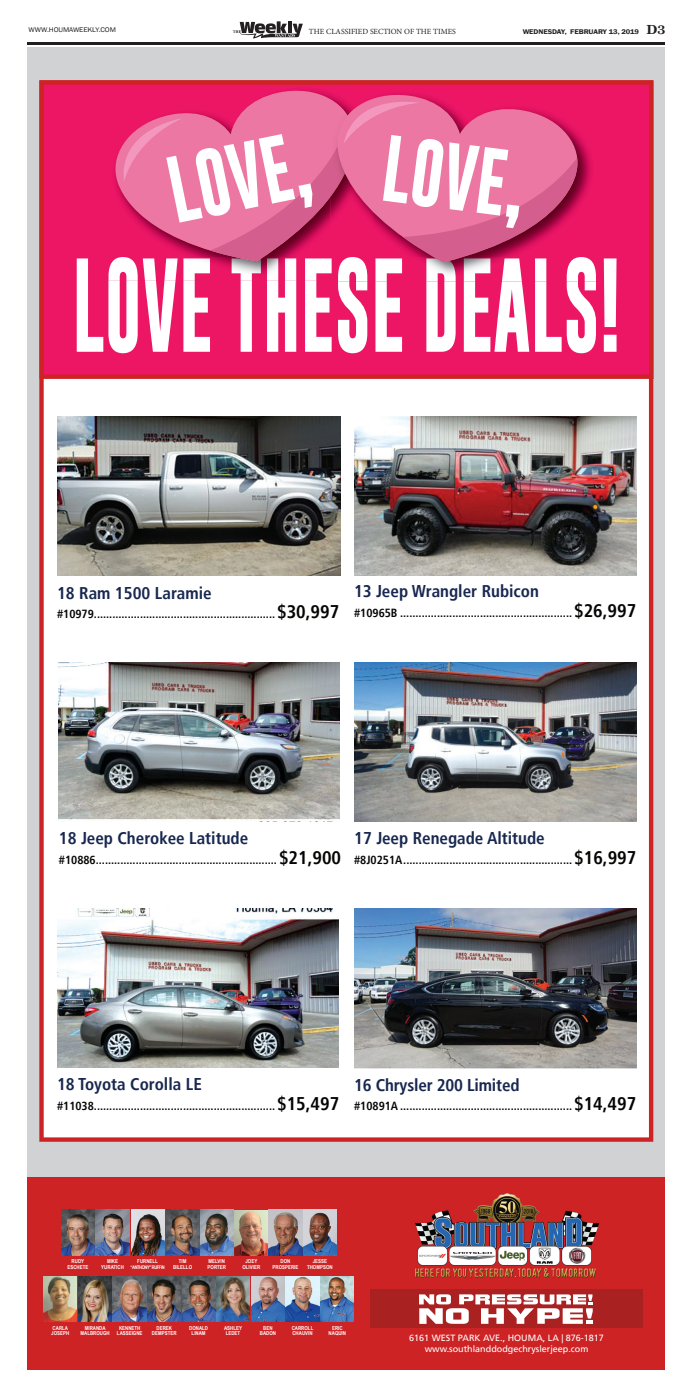
<style>
.page{position:relative;width:693px;height:1386px;background:#fff}
.page>*{position:absolute;margin:0;border:0;box-sizing:border-box;transform-origin:0 0}
.t1{font:700 95.46px "Gobold";color:#fff;scale:.73 1}
.t2{font:700 67.81px "Gobold";color:#fff;scale:.91 1}
.t3{font:700 67.64px "Gobold";color:#fff;scale:.91 1}
.t4{font:700 condensed 17.06px "Frutiger LT";color:#17274f}
.t5{font:700 condensed 11.81px "Frutiger LT";color:#040503}
.t6{font:9.01px/10.8px "Frutiger LT";color:#fff;text-align:center}
.t7{font:7.88px "Minion Pro";color:#231f20}
.t8{font:600 7px "Franklin Gothic";letter-spacing:-.01em;color:#231f20;scale:1.1 1}
.t9{font:7px "Franklin Gothic";letter-spacing:-.01em;color:#231f20;scale:1.1 1}
.t10{font:700 5.42px/5.4px "Arial Narrow";color:#fff;text-align:center}
.t11{font:700 4.99px "Arial Narrow";letter-spacing:-.08em;color:#fff}
.s1{font-family:"Nimrod MT Std";font-weight:700;font-size:12.25px}
.s2{font-size:18.38px}
</style>
<div class="page">
<hr style="left:28px;top:42px;width:637px;height:3px;background:#231f20">
<svg style="left:233px;top:21px;width:70px;height:18px"></svg>
<div style="left:28px;top:47px;width:637px;height:1130px;background:#d1d2d4"></div>
<div style="left:28px;top:1177px;width:637px;height:193px;background:#ce2325"></div>
<div style="left:39px;top:80px;width:614px;height:1062px;background:#fff"></div>
<img style="left:415px;top:1193px;width:185px;height:86px">
<div style="left:370px;top:1289px;width:273px;height:39px;background:#aa2122"></div>
<svg style="left:419px;top:1294px;width:174px;height:30px"></svg>
<img style="left:58px;top:416px;width:282px;height:160px">
<img style="left:354px;top:909px;width:283px;height:159px">
<img style="left:354px;top:663px;width:283px;height:159px">
<img style="left:354px;top:416px;width:283px;height:160px">
<img style="left:59px;top:663px;width:281px;height:158px">
<img style="left:57px;top:909px;width:281px;height:158px">
<img style="left:235px;top:1210px;width:101px;height:45px">
<img style="left:61px;top:1210px;width:33px;height:46px">
<img style="left:96px;top:1210px;width:33px;height:46px">
<img style="left:131px;top:1210px;width:33px;height:46px">
<img style="left:166px;top:1210px;width:67px;height:46px">
<img style="left:44px;top:1276px;width:102px;height:46px">
<img style="left:148px;top:1276px;width:171px;height:46px">
<img style="left:321px;top:1276px;width:33px;height:46px">
<div style="left:42px;top:82px;width:609px;height:295px;background:#ec1665"></div>
<img style="left:108px;top:261px;width:222px;height:20px">
<svg style="left:113px;top:90px;width:215px;height:171px;fill:#eb74a0"></svg>
<svg style="left:113px;top:118px;width:70px;height:63px"></svg>
<img style="left:338px;top:138px;width:258px;height:144px">
<img style="left:330px;top:262px;width:43px;height:19px">
<svg style="left:578px;top:135px;width:2px;height:127px"></svg>
<svg style="left:210px;top:94px;width:368px;height:168px"></svg>
<div style="left:40px;top:80px;width:613px;height:299px;border:4px solid #ce2325"></div>
<p class="t9" style="left:29px;top:26px;width:81px">WWW.HOUMAWEEKLY.COM</p>
<p class="t7" style="left:309px;top:26px;width:149px">THE CLASSIFIED SECTION OF THE TIMES</p>
<p class="t8" style="left:523px;top:27px;width:131px">WEDNESDAY, FEBRUARY 13, 2019 <span class="s1">D3</span></p>
<h2 class="t2" style="left:160px;top:148px;width:159px;rotate:-12deg">LOVE,</h2>
<h3 class="t3" style="left:388px;top:124px;width:159px;rotate:7deg">LOVE,</h3>
<h1 class="t1" style="left:72px;top:243px;width:753px">LOVE THESE DEALS!</h1>
<h3 class="t4" style="left:57px;top:583px;width:156px">18 Ram 1500 Laramie</h3>
<p class="t5" style="left:57px;top:607px;width:284px">#10979........................................................... <span class="s2">$30,997</span></p>
<h3 class="t4" style="left:354px;top:581px;width:186px">13 Jeep Wrangler Rubicon</h3>
<p class="t5" style="left:354px;top:606px;width:284px">#10965B ........................................................ <span class="s2">$26,997</span></p>
<h3 class="t4" style="left:59px;top:828px;width:191px">18 Jeep Cherokee Latitude</h3>
<p class="t5" style="left:59px;top:853px;width:284px">#10886........................................................... <span class="s2">$21,900</span></p>
<h3 class="t4" style="left:354px;top:828px;width:192px">17 Jeep Renegade Altitude</h3>
<p class="t5" style="left:354px;top:852px;width:284px">#8J0251A ....................................................... <span class="s2">$16,997</span></p>
<h3 class="t4" style="left:57px;top:1074px;width:146px">18 Toyota Corolla LE</h3>
<p class="t5" style="left:57px;top:1099px;width:284px">#11038........................................................... <span class="s2">$15,497</span></p>
<h3 class="t4" style="left:354px;top:1075px;width:167px">16 Chrysler 200 Limited</h3>
<p class="t5" style="left:354px;top:1099px;width:284px">#10891A ........................................................ <span class="s2">$14,497</span></p>
<p class="t10" style="left:67px;top:1259px;width:22px">RUDY<br>ESCHETE</p>
<p class="t10" style="left:101px;top:1259px;width:24px">MIKE<br>YURATICH</p>
<p class="t10" style="left:273px;top:1259px;width:27px">DON<br>PROSPERIE</p>
<p class="t10" style="left:137px;top:1259px;width:22px">FURNELL</p>
<p class="t11" style="left:131px;top:1263px;width:36px">“ANTHONY” RUFFIN</p>
<p class="t10" style="left:208px;top:1259px;width:20px;text-align:left">MELVIN<br>PORTER</p>
<p class="t10" style="left:307px;top:1259px;width:27px">JESSE<br>THOMPSON</p>
<p class="t10" style="left:242px;top:1259px;width:19px">JOEY<br>OLIVIER</p>
<p class="t10" style="left:173px;top:1259px;width:20px">TIM<br>BILELLO</p>
<p class="t10" style="left:51px;top:1325px;width:19px;text-align:left">CARLA<br>JOSEPH</p>
<p class="t10" style="left:80px;top:1325px;width:31px">MIRANDA<br>MALBROUGH</p>
<p class="t10" style="left:117px;top:1325px;width:27px">KENNETH<br>LASSEIGNE</p>
<p class="t10" style="left:152px;top:1325px;width:26px">DEREK<br>DEMPSTER</p>
<p class="t10" style="left:189px;top:1325px;width:20px">DONALD<br>LINAM</p>
<p class="t10" style="left:224px;top:1325px;width:19px">ASHLEY<br>LEDET</p>
<p class="t10" style="left:260px;top:1325px;width:18px">BEN<br>BADON</p>
<p class="t10" style="left:292px;top:1325px;width:23px;text-align:left">CARROLL<br>CHAUVIN</p>
<p class="t10" style="left:329px;top:1325px;width:19px">ERIC<br>NAQUIN</p>
<p class="t6" style="left:409px;top:1333px;width:196px">6161 WEST PARK AVE., HOUMA, LA | 876-1817 www.southlanddodgechryslerjeep.com</p>
</div>
